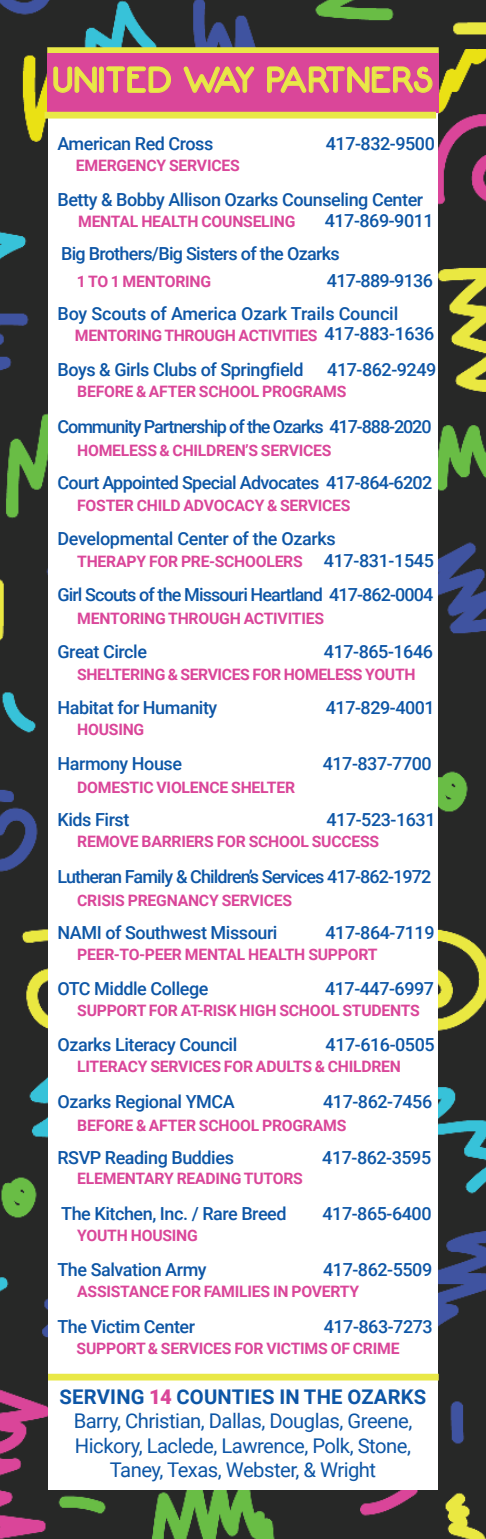
<style>
.page{position:relative;width:486px;height:1539px;background:#fff}
.page>*{position:absolute;margin:0;border:0;box-sizing:border-box;transform-origin:0 0}
.t1{font:36px "Neon 80 s";color:#e9e847}
.t2{font:20.25px/24.3px "Roboto";letter-spacing:-.025em;color:#0d56a6;text-align:center}
.t3{font:500 18px/21.6px "Roboto";letter-spacing:-.025em;color:#0d56a6}
.t4{font:500 18px "Roboto";letter-spacing:-.05em;color:#0d56a6}
.t5{font:500 18px "Roboto";letter-spacing:-.06em;color:#0d56a6}
.t6{font:700 15.75px "Roboto";letter-spacing:-.015em;color:#da4699}
.s1{font-weight:500;font-size:18px;color:#0d56a6}
.s2{font-weight:700}
.s3{font-weight:900;color:#da4699}
</style>
<div class="page">
<img style="left:439px;top:48px;width:47px;height:1443px">
<div style="left:7px;top:1374px;width:432px;height:7px;background:#e9e847"></div>
<img style="left:47px;top:1491px;width:439px;height:48px">
<img style="left:0;top:48px;width:47px;height:1491px">
<img style="left:0;top:0;width:486px;height:48px">
<div style="left:47px;top:47px;width:392px;height:7px;background:#e9e847"></div>
<div style="left:47px;top:53px;width:392px;height:60px;background:#da4699"></div>
<div style="left:45px;top:112px;width:391px;height:7px;background:#e9e847"></div>
<svg style="left:53px;top:66px;width:118px;height:27px"></svg>
<svg style="left:183px;top:66px;width:72px;height:27px"></svg>
<svg style="left:267px;top:66px;width:166px;height:27px"></svg>
<h1 class="t1" style="left:52px;top:59px;width:383px">UNITED WAY PARTNERS</h1>
<p class="t3" style="left:58px;top:134px;width:157px">American Red Cross</p>
<p class="t3" style="left:326px;top:134px;width:111px">417-832-9500</p>
<p class="t6" style="left:76px;top:159px;width:165px">EMERGENCY SERVICES</p>
<p class="t3" style="left:325px;top:190px;width:111px;text-indent:-267px">Betty &amp; Bobby Allison Ozarks Counseling Center<br>417-869-9011</p>
<p class="t3" style="left:327px;top:242px;width:108px;line-height:27px;text-indent:-266px">Big Brothers/Big Sisters of the Ozarks<br>417-889-9136</p>
<p class="t3" style="left:58px;top:304px;width:342px">Boy Scouts of America Ozark Trails Council</p>
<p class="t3" style="left:58px;top:361px;width:247px">Boys &amp; Girls Clubs of Springfield</p>
<p class="t3" style="left:327px;top:361px;width:111px">417-862-9249</p>
<p class="t5" style="left:58px;top:419px;width:376px">Community Partnership of the Ozarks 417-888-2020</p>
<p class="t3" style="left:58px;top:473px;width:376px">Court Appointed Special Advocates 417-864-6202</p>
<p class="t3" style="left:58px;top:529px;width:280px">Developmental Center of the Ozarks</p>
<p class="t4" style="left:58px;top:588px;width:377px">Girl Scouts of the Missouri Heartland 417-862-0004</p>
<p class="t6" style="left:78px;top:215px;width:219px">MENTAL HEALTH COUNSELING</p>
<p class="t6" style="left:77px;top:275px;width:136px">1 TO 1 MENTORING</p>
<p class="t6" style="left:75px;top:329px;width:361px">MENTORING THROUGH ACTIVITIES <span class="s1">417-883-1636</span></p>
<p class="t6" style="left:77px;top:385px;width:271px">BEFORE &amp; AFTER SCHOOL PROGRAMS</p>
<p class="t6" style="left:77px;top:444px;width:256px">HOMELESS &amp; CHILDREN’S SERVICES</p>
<p class="t6" style="left:77px;top:499px;width:275px">FOSTER CHILD ADVOCACY &amp; SERVICES</p>
<p class="t3" style="left:324px;top:551px;width:112px">417-831-1545</p>
<p class="t6" style="left:77px;top:556px;width:227px">THERAPY FOR PRE-SCHOOLERS</p>
<p class="t6" style="left:77px;top:612px;width:248px">MENTORING THROUGH ACTIVITIES</p>
<p class="t3" style="left:58px;top:642px;width:91px">Great Circle</p>
<p class="t3" style="left:324px;top:642px;width:111px">417-865-1646</p>
<p class="t6" style="left:77px;top:668px;width:340px">SHELTERING &amp; SERVICES FOR HOMELESS YOUTH</p>
<p class="t3" style="left:58px;top:698px;width:161px">Habitat for Humanity</p>
<p class="t3" style="left:326px;top:698px;width:111px">417-829-4001</p>
<p class="t3" style="left:58px;top:754px;width:126px">Harmony House</p>
<p class="t3" style="left:323px;top:754px;width:111px">417-837-7700</p>
<p class="t3" style="left:58px;top:811px;width:73px">Kids First</p>
<p class="t3" style="left:327px;top:811px;width:111px">417-523-1631</p>
<p class="t6" style="left:77px;top:724px;width:69px">HOUSING</p>
<p class="t6" style="left:77px;top:781px;width:219px">DOMESTIC VIOLENCE SHELTER</p>
<p class="t6" style="left:77px;top:835px;width:304px">REMOVE BARRIERS FOR SCHOOL SUCCESS</p>
<p class="t4" style="left:58px;top:869px;width:375px">Lutheran Family &amp; Children’s Services 417-862-1972</p>
<p class="t3" style="left:58px;top:923px;width:222px">NAMI of Southwest Missouri</p>
<p class="t3" style="left:325px;top:923px;width:111px">417-864-7119</p>
<p class="t6" style="left:77px;top:894px;width:217px">CRISIS PREGNANCY SERVICES</p>
<p class="t6" style="left:77px;top:948px;width:302px">PEER-TO-PEER MENTAL HEALTH SUPPORT</p>
<p class="t3" style="left:58px;top:979px;width:153px">OTC Middle College</p>
<p class="t3" style="left:325px;top:979px;width:111px">417-447-6997</p>
<p class="t3" style="left:58px;top:1036px;width:181px">Ozarks Literacy Council</p>
<p class="t3" style="left:326px;top:1036px;width:111px">417-616-0505</p>
<p class="t3" style="left:58px;top:1092px;width:179px">Ozarks Regional YMCA</p>
<p class="t3" style="left:323px;top:1092px;width:111px">417-862-7456</p>
<p class="t3" style="left:58px;top:1148px;width:178px">RSVP Reading Buddies</p>
<p class="t3" style="left:322px;top:1148px;width:111px">417-862-3595</p>
<p class="t3" style="left:61px;top:1204px;width:227px">The Kitchen, Inc. / Rare Breed</p>
<p class="t3" style="left:322px;top:1204px;width:111px">417-865-6400</p>
<p class="t3" style="left:58px;top:1261px;width:151px">The Salvation Army</p>
<p class="t3" style="left:323px;top:1261px;width:111px">417-862-5509</p>
<p class="t3" style="left:58px;top:1317px;width:139px">The Victim Center</p>
<p class="t3" style="left:324px;top:1317px;width:111px">417-863-7273</p>
<p class="t6" style="left:77px;top:1004px;width:344px">SUPPORT FOR AT-RISK HIGH SCHOOL STUDENTS</p>
<p class="t6" style="left:77px;top:1060px;width:325px">LITERACY SERVICES FOR ADULTS &amp; CHILDREN</p>
<p class="t6" style="left:77px;top:1119px;width:271px">BEFORE &amp; AFTER SCHOOL PROGRAMS</p>
<p class="t6" style="left:77px;top:1172px;width:227px">ELEMENTARY READING TUTORS</p>
<p class="t6" style="left:77px;top:1229px;width:122px">YOUTH HOUSING</p>
<p class="t6" style="left:77px;top:1286px;width:284px">ASSISTANCE FOR FAMILIES IN POVERTY</p>
<p class="t6" style="left:77px;top:1342px;width:324px">SUPPORT &amp; SERVICES FOR VICTIMS OF CRIME</p>
<p class="t2" style="left:60px;top:1386px;width:368px"><span class="s2">SERVING</span> <span class="s3">14</span> <span class="s2">COUNTIES IN THE OZARKS </span>Barry, Christian, Dallas, Douglas, Greene, Hickory, Laclede, Lawrence, Polk, Stone, Taney, Texas, Webster, &amp; Wright</p>
</div>
